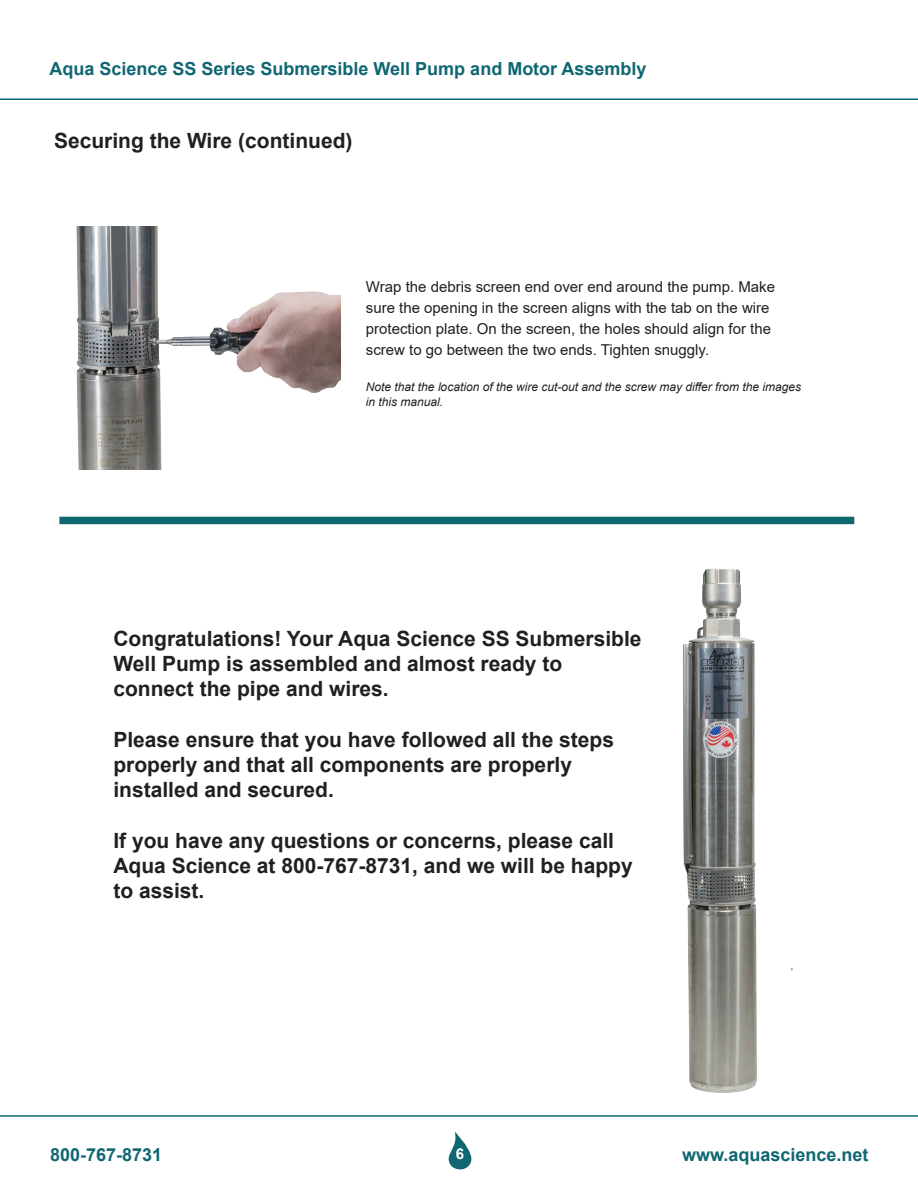
<style>
.page{position:relative;width:918px;height:1188px;background:#fff}
.page>*{position:absolute;margin:0;border:0;box-sizing:border-box;transform-origin:0 0}
.Section_Title{font:700 21px/25.2px "Arial";color:#231f20}
.t1{font:700 18px "Arial";color:#0f6771}
.Regular_Body{font:15px/21px "Arial";color:#231f20}
.t2{font:700 15px "Arial";color:#fff}
.Regular_Body_Notes{font:italic 12px/15px "Arial";color:#231f20}
</style>
<div class="page">
<svg style="left:448px;top:1132px;width:24px;height:38px"></svg>
<hr style="left:0;top:98px;width:918px;height:2px;background:#0f6771">
<hr style="left:0;top:1115px;width:918px;height:2px;background:#0f6771">
<img style="left:76px;top:227px;width:264px;height:243px">
<img style="left:643px;top:568px;width:206px;height:549px">
<div style="left:59px;top:517px;width:795px;height:7px;background:#0f6771"></div>
<p class="t1" style="left:50px;top:56px;width:599px">Aqua Science SS Series Submersible Well Pump and Motor Assembly</p>
<p class="Section_Title" style="left:54px;top:128px;width:300px">Securing the Wire (continued)</p>
<p class="Regular_Body" style="left:366px;top:276px;width:411px">Wrap the debris screen end over end around the pump. Make sure the opening in the screen aligns with the tab on the wire protection plate. On the screen, the holes should align for the screw to go between the two ends. Tighten snuggly.</p>
<p class="Regular_Body_Notes" style="left:366px;top:379px;width:437px">Note that the location of the wire cut-out and the screw may differ from the images in this manual.</p>
<p class="Section_Title" style="left:113px;top:626px;width:530px">Congratulations! Your Aqua Science SS Submersible<br>Well Pump is assembled and almost ready to connect the pipe and wires.</p>
<p class="Section_Title" style="left:113px;top:727px;width:502px">Please ensure that you have followed all the steps properly and that all components are properly installed and secured.</p>
<p class="Section_Title" style="left:113px;top:828px;width:521px">If you have any questions or concerns, please call<br>Aqua Science at 800-767-8731, and we will be happy to assist.</p>
<p class="t1" style="left:50px;top:1142px;width:114px">800-767-8731</p>
<p class="t2" style="left:456px;top:1144px;width:10px">6</p>
<p class="t1" style="left:682px;top:1142px;width:188px">www.aquascience.net</p>
</div>
